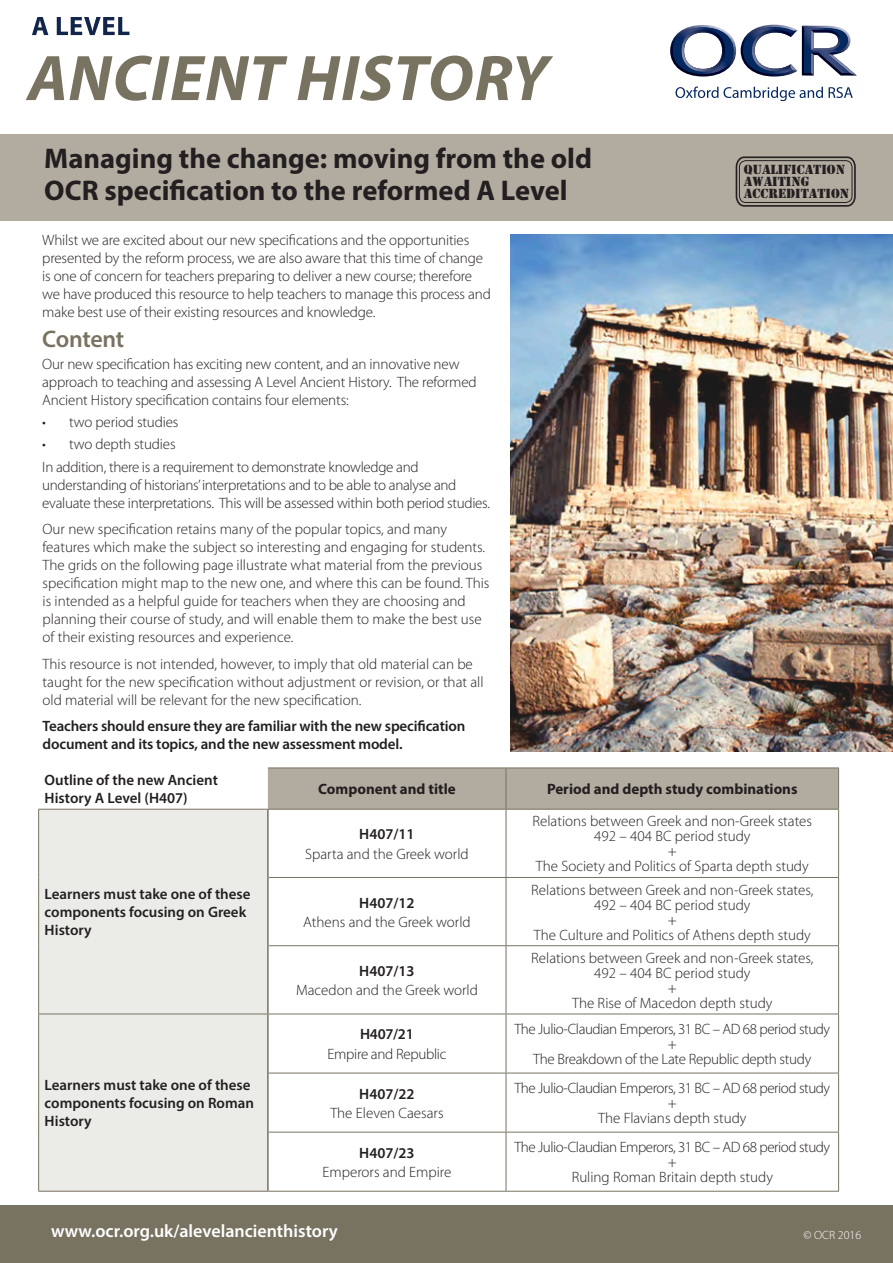
<style>
.page{position:relative;width:893px;height:1263px;background:#fff}
.page>*{position:absolute;margin:0;border:0;box-sizing:border-box;transform-origin:0 0}
.Main_heading{font:700 28.5px/31.5px "Myriad Pro";color:#231f20}
.Body{font:600 24px "Myriad Pro";letter-spacing:-.015em;color:#787261}
.t1{font:600 18px "Myriad Pro";color:#fff}
.Body-2{font:300 15px/18px "Myriad Pro";letter-spacing:-.005em;color:#231f20}
.Body-3{font:600 15px/18px "Myriad Pro";color:#231f20}
.Body-4{font:300 15px "Myriad Pro";letter-spacing:-.03em;color:#231f20}
.Heading_3{font:700 15px "Myriad Pro";color:#231f20}
.t2{font:13.8px/12.1px "Stencil";color:#231f20}
.body{font:300 12px "Myriad Pro";color:#fff}
</style>
<div class="page">
<img style="left:510px;top:235px;width:383px;height:517px">
<div style="left:0;top:134px;width:893px;height:87px;background:#b1aba0"></div>
<svg style="left:670px;top:25px;width:187px;height:52px"></svg>
<svg style="left:675px;top:87px;width:148px;height:14px"></svg>
<svg style="left:829px;top:87px;width:24px;height:11px"></svg>
<svg style="left:736px;top:156px;width:120px;height:51px"></svg>
<div style="left:739px;top:160px;width:113px;height:43px;border:1px solid #231f20;border-radius:7px"></div>
<svg style="left:26px;top:56px;width:527px;height:45px"></svg>
<svg style="left:32px;top:17px;width:97px;height:18px"></svg>
<div style="left:268px;top:768px;width:570px;height:41px;background:#b1aba0"></div>
<div style="left:39px;top:810px;width:228px;height:381px;background:#ebebe7"></div>
<hr style="left:268px;top:767px;width:238px;height:1px;background:#787261">
<hr style="left:506px;top:767px;width:333px;height:1px;background:#787261">
<hr style="left:506px;top:768px;width:1px;height:41px;background:#787261">
<hr style="left:838px;top:768px;width:1px;height:41px;background:#787261">
<hr style="left:268px;top:809px;width:238px;height:1px;background:#787261">
<hr style="left:506px;top:809px;width:333px;height:1px;background:#787261">
<hr style="left:506px;top:809px;width:1px;height:68px;background:#787261">
<hr style="left:838px;top:809px;width:1px;height:68px;background:#787261">
<hr style="left:38px;top:1014px;width:1px;height:59px;background:#787261">
<hr style="left:38px;top:1073px;width:1px;height:59px;background:#787261">
<hr style="left:38px;top:1132px;width:1px;height:59px;background:#787261">
<hr style="left:267px;top:877px;width:2px;height:69px;background:#787261">
<hr style="left:267px;top:946px;width:2px;height:67px;background:#787261">
<hr style="left:267px;top:1014px;width:2px;height:59px;background:#787261">
<hr style="left:267px;top:1073px;width:2px;height:59px;background:#787261">
<hr style="left:267px;top:1132px;width:2px;height:59px;background:#787261">
<hr style="left:269px;top:877px;width:237px;height:1px;background:#787261">
<hr style="left:506px;top:877px;width:333px;height:1px;background:#787261">
<hr style="left:506px;top:878px;width:1px;height:67px;background:#787261">
<hr style="left:838px;top:878px;width:1px;height:67px;background:#787261">
<hr style="left:506px;top:946px;width:1px;height:67px;background:#787261">
<hr style="left:838px;top:946px;width:1px;height:67px;background:#787261">
<hr style="left:506px;top:1014px;width:1px;height:59px;background:#787261">
<hr style="left:838px;top:1014px;width:1px;height:59px;background:#787261">
<hr style="left:506px;top:1073px;width:1px;height:59px;background:#787261">
<hr style="left:838px;top:1073px;width:1px;height:59px;background:#787261">
<hr style="left:506px;top:1132px;width:1px;height:59px;background:#787261">
<hr style="left:838px;top:1132px;width:1px;height:59px;background:#787261">
<hr style="left:38px;top:1013px;width:230px;height:1px;background:#787261">
<hr style="left:38px;top:1191px;width:230px;height:1px;background:#787261">
<hr style="left:269px;top:945px;width:237px;height:1px;background:#787261">
<hr style="left:506px;top:945px;width:333px;height:1px;background:#787261">
<hr style="left:268px;top:1013px;width:238px;height:1px;background:#787261">
<hr style="left:506px;top:1013px;width:333px;height:1px;background:#787261">
<hr style="left:269px;top:1073px;width:237px;height:1px;background:#787261">
<hr style="left:506px;top:1073px;width:333px;height:1px;background:#787261">
<hr style="left:269px;top:1132px;width:237px;height:1px;background:#787261">
<hr style="left:506px;top:1132px;width:333px;height:1px;background:#787261">
<hr style="left:268px;top:1191px;width:238px;height:1px;background:#787261">
<hr style="left:506px;top:1191px;width:333px;height:1px;background:#787261">
<hr style="left:38px;top:809px;width:1px;height:68px;background:#787261">
<hr style="left:38px;top:877px;width:1px;height:69px;background:#787261">
<hr style="left:38px;top:946px;width:1px;height:67px;background:#787261">
<hr style="left:267px;top:809px;width:2px;height:68px;background:#787261">
<hr style="left:38px;top:809px;width:230px;height:1px;background:#787261">
<div style="left:0;top:1205px;width:893px;height:58px;background:#787261"></div>
<h1 class="Main_heading" style="left:44px;top:142px;width:549px">Managing the change: moving from the old<br>OCR specification to the reformed A Level</h1>
<p class="Body-2" style="left:42px;top:231px;width:450px">Whilst we are excited about our new specifications and the opportunities presented by the reform process, we are also aware that this time of change is one of concern for teachers preparing to deliver a new course; therefore we have produced this resource to help teachers to manage this process and make best use of their existing resources and knowledge.</p>
<p class="Body" style="left:42px;top:323px;width:84px">Content</p>
<p class="Body-2" style="left:42px;top:355px;width:436px">Our new specification has exciting new content, and an innovative new approach to teaching and assessing A Level Ancient History. The reformed<br>Ancient History specification contains four elements:</p>
<p class="Body-2" style="left:42px;top:413px;width:138px">• two period studies</p>
<p class="Body-2" style="left:42px;top:436px;width:135px">• two depth studies</p>
<p class="Body-2" style="left:42px;top:458px;width:449px">In addition, there is a requirement to demonstrate knowledge and understanding of historians’ interpretations and to be able to analyse and evaluate these interpretations. This will be assessed within both period studies.</p>
<p class="Body-2" style="left:43px;top:520px;width:448px">Our new specification retains many of the popular topics, and many features which make the subject so interesting and engaging for students.<br>The grids on the following page illustrate what material from the previous specification might map to the new one, and where this can be found. This is intended as a helpful guide for teachers when they are choosing and planning their course of study, and will enable them to make the best use of their existing resources and experience.</p>
<p class="Body-2" style="left:43px;top:655px;width:442px">This resource is not intended, however, to imply that old material can be taught for the new specification without adjustment or revision, or that all old material will be relevant for the new specification.</p>
<p class="Body-3" style="left:43px;top:717px;width:424px">Teachers should ensure they are familiar with the new specification document and its topics, and the new assessment model.</p>
<p class="t2" style="left:744px;top:164px;width:107px">QUALIFICATION<br>AWAITING<br>ACCREDITATION</p>
<p class="Body-3" style="left:45px;top:771px;width:175px">Outline of the new Ancient<br>History A Level (H407)</p>
<h3 class="Heading_3" style="left:318px;top:779px;width:139px">Component and title</h3>
<h3 class="Heading_3" style="left:547px;top:779px;width:252px">Period and depth study combinations</h3>
<p class="Body-3" style="left:45px;top:885px;width:207px">Learners must take one of these components focusing on Greek<br>History</p>
<p class="Body-3" style="left:45px;top:1076px;width:211px">Learners must take one of these components focusing on Roman<br>History</p>
<p class="Body-3" style="left:359px;top:825px;width:57px">H407/11</p>
<p class="Body-2" style="left:305px;top:845px;width:165px">Sparta and the Greek world</p>
<p class="Body-3" style="left:359px;top:893px;width:57px">H407/12</p>
<p class="Body-2" style="left:303px;top:913px;width:169px">Athens and the Greek world</p>
<p class="Body-3" style="left:359px;top:961px;width:57px">H407/13</p>
<p class="Body-2" style="left:296px;top:981px;width:183px">Macedon and the Greek world</p>
<p class="Body-3" style="left:360px;top:1025px;width:55px">H407/21</p>
<p class="Body-2" style="left:328px;top:1045px;width:120px">Empire and Republic</p>
<p class="Body-3" style="left:359px;top:1084px;width:57px">H407/22</p>
<p class="Body-2" style="left:330px;top:1104px;width:115px">The Eleven Caesars</p>
<p class="Body-3" style="left:359px;top:1143px;width:57px">H407/23</p>
<p class="Body-2" style="left:323px;top:1163px;width:130px">Emperors and Empire</p>
<p class="Body-2" style="left:532px;top:814px;width:281px;line-height:15px;text-align:center">Relations between Greek and non-Greek states<br>492 – 404 BC period study</p>
<p class="Body-2" style="left:668px;top:843px;width:10px">+</p>
<p class="Body-2" style="left:536px;top:858px;width:274px">The Society and Politics of Sparta depth study</p>
<p class="Body-2" style="left:531px;top:882px;width:284px;line-height:15px;text-align:center">Relations between Greek and non-Greek states,<br>492 – 404 BC period study</p>
<p class="Body-2" style="left:668px;top:911px;width:10px">+</p>
<p class="Body-2" style="left:534px;top:926px;width:279px">The Culture and Politics of Athens depth study</p>
<p class="Body-2" style="left:531px;top:951px;width:284px;line-height:15px;text-align:center">Relations between Greek and non-Greek states,<br>492 – 404 BC period study</p>
<p class="Body-2" style="left:668px;top:979px;width:10px">+</p>
<p class="Body-2" style="left:572px;top:994px;width:202px">The Rise of Macedon depth study</p>
<p class="Body-4" style="left:514px;top:1021px;width:317px">The Julio-Claudian Emperors, 31 BC – AD 68 period study</p>
<p class="Body-2" style="left:668px;top:1035px;width:10px">+</p>
<p class="Body-2" style="left:533px;top:1050px;width:280px">The Breakdown of the Late Republic depth study</p>
<p class="Body-4" style="left:514px;top:1080px;width:317px">The Julio-Claudian Emperors, 31 BC – AD 68 period study</p>
<p class="Body-2" style="left:668px;top:1094px;width:10px">+</p>
<p class="Body-2" style="left:598px;top:1109px;width:150px">The Flavians depth study</p>
<p class="Body-4" style="left:514px;top:1139px;width:317px">The Julio-Claudian Emperors, 31 BC – AD 68 period study</p>
<p class="Body-2" style="left:668px;top:1153px;width:10px">+</p>
<p class="Body-2" style="left:572px;top:1168px;width:203px">Ruling Roman Britain depth study</p>
<p class="t1" style="left:51px;top:1220px;width:288px">www.ocr.org.uk/alevelancienthistory</p>
<h4 class="body" style="left:803px;top:1228px;width:59px">© OCR 2016</h4>
</div>
